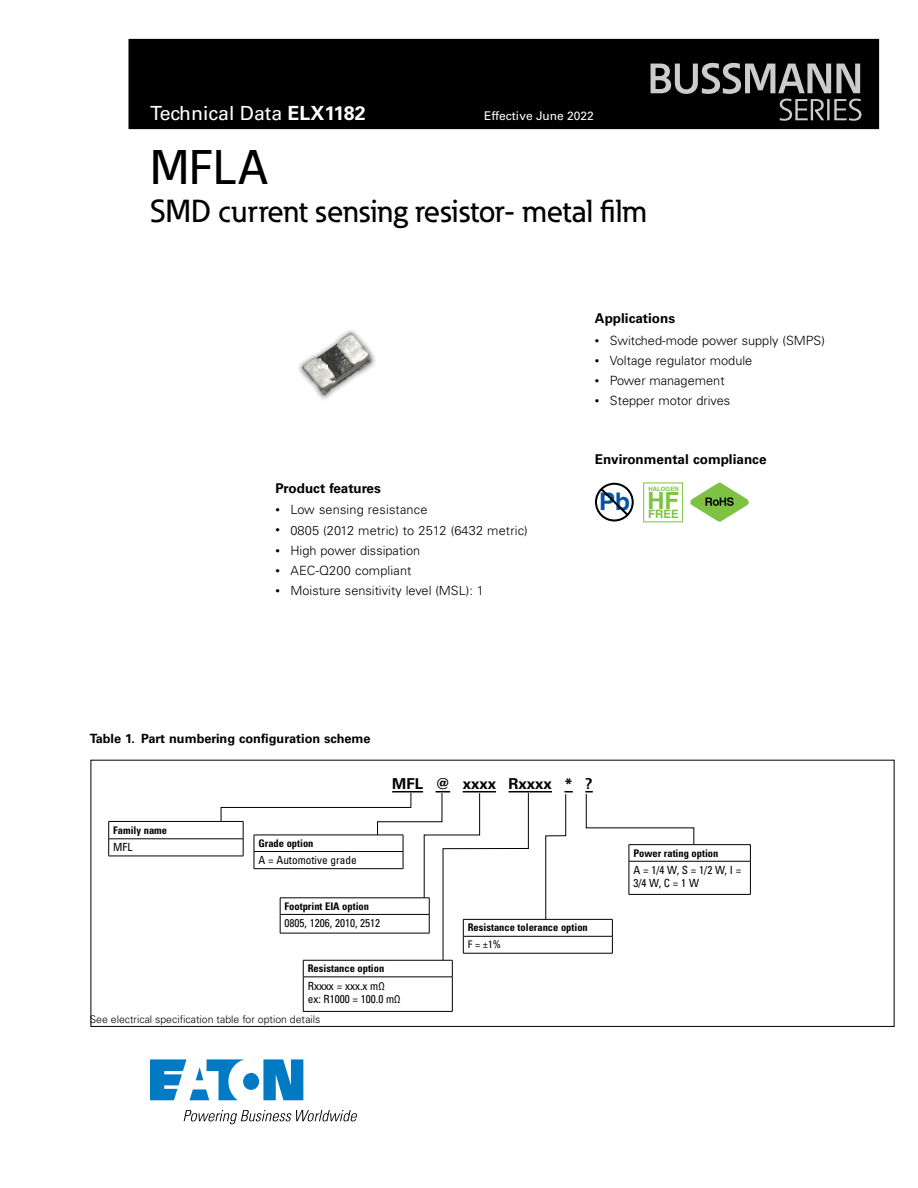
<style>
.page{position:relative;width:918px;height:1188px;background:#fff}
.page>*{position:absolute;margin:0;border:0;box-sizing:border-box;transform-origin:0 0}
._00_Product{font:500 48px "Eaton";color:#000}
._00_Product-2{font:500 31.5px "Eaton";color:#000}
.t1{font:700 24.3px "Helvetica";color:#0054a6}
.t2{font:700 23.7px "Helvetica";color:#7dc242}
.t3{font:19.5px "Univers LT Std";color:#fff}
.t4{font:700 15px "Univers LT Std";color:#000}
._01_Head2{font:700 13.5px "Univers LT Std";color:#000}
.t5{font:300 12.75px "Univers";color:#000}
.t6{font:300 12.75px "Univers LT Std";letter-spacing:.01em;color:#000}
.t7{font:700 12.75px "Univers LT Std";color:#000}
.t8{font:12px "Univers LT Std";color:#fff}
.t9{font:700 11.55px "Helvetica";color:#7dc242}
.t10{font:condensed 11.25px/13.5px "Univers LT Std";color:#000}
.t11{font:700 condensed 10.5px/17px "Univers LT Std";color:#000}
.t12{font:300 10.5px "Univers LT Std";color:#000}
.t13{font:700 6px "Helvetica";color:#7dc242}
.s1{font-weight:700}
.s2{font-size:9px}
.s3{font-family:"Univers";font-size:9px}
.s4{font-weight:400}
</style>
<div class="page">
<div style="left:129px;top:39px;width:750px;height:90px;background:#000"></div>
<svg style="left:651px;top:63px;width:210px;height:58px"></svg>
<svg style="left:150px;top:1059px;width:153px;height:41px"></svg>
<svg style="left:184px;top:1110px;width:173px;height:14px"></svg>
<svg style="left:595px;top:483px;width:39px;height:38px"></svg>
<svg style="left:690px;top:483px;width:59px;height:39px"></svg>
<img style="left:298px;top:330px;width:78px;height:70px">
<hr style="left:509px;top:791px;width:43px;height:2px;background:#000">
<hr style="left:109px;top:821px;width:134px;height:1px;background:#000">
<svg style="left:108px;top:822px;width:1px;height:34px"></svg>
<hr style="left:109px;top:856px;width:134px;height:1px;background:#000">
<hr style="left:109px;top:839px;width:134px;height:1px;background:#000">
<hr style="left:303px;top:977px;width:150px;height:1px;background:#000">
<hr style="left:303px;top:977px;width:1px;height:34px;background:#000">
<hr style="left:452px;top:977px;width:1px;height:34px;background:#000">
<hr style="left:303px;top:1011px;width:150px;height:1px;background:#000">
<hr style="left:629px;top:844px;width:122px;height:1px;background:#000">
<svg style="left:750px;top:845px;width:1px;height:16px"></svg>
<hr style="left:629px;top:861px;width:122px;height:1px;background:#000">
<hr style="left:629px;top:861px;width:1px;height:33px;background:#000">
<hr style="left:750px;top:861px;width:1px;height:33px;background:#000">
<hr style="left:629px;top:894px;width:122px;height:1px;background:#000">
<hr style="left:463px;top:919px;width:150px;height:1px;background:#000">
<hr style="left:463px;top:936px;width:150px;height:1px;background:#000">
<svg style="left:612px;top:920px;width:1px;height:33px"></svg>
<hr style="left:463px;top:953px;width:150px;height:1px;background:#000">
<svg style="left:220px;top:791px;width:309px;height:186px"></svg>
<svg style="left:545px;top:791px;width:28px;height:129px"></svg>
<svg style="left:585px;top:791px;width:110px;height:70px"></svg>
<h3 class="t3" style="left:150px;top:102px;width:217px">Technical Data <span class="s1">ELX1182</span></h3>
<p class="t8" style="left:484px;top:109px;width:111px">Effective June 2022</p>
<p class="_00_Product" style="left:150px;top:138px;width:118px">MFLA</p>
<p class="_00_Product-2" style="left:150px;top:191px;width:498px">SMD current sensing resistor- metal film</p>
<p class="_01_Head2" style="left:595px;top:310px;width:82px">Applications</p>
<p class="t5" style="left:595px;top:333px;width:231px"><span class="s2">•</span> Switched-mode power supply (SMPS)</p>
<p class="t5" style="left:595px;top:353px;width:159px"><span class="s2">•</span> Voltage regulator module</p>
<p class="t5" style="left:595px;top:373px;width:131px"><span class="s2">•</span> Power management</p>
<p class="t5" style="left:595px;top:393px;width:137px"><span class="s2">•</span> Stepper motor drives</p>
<p class="_01_Head2" style="left:275px;top:480px;width:107px">Product features</p>
<p class="t6" style="left:275px;top:502px;width:154px"><span class="s3">•</span> Low sensing resistance</p>
<p class="t6" style="left:275px;top:522px;width:254px"><span class="s3">•</span> 0805 (2012 metric) to 2512 (6432 metric)</p>
<p class="t5" style="left:275px;top:543px;width:146px"><span class="s2">•</span> High power dissipation</p>
<p class="t6" style="left:275px;top:563px;width:138px"><span class="s3">•</span> AEC-Q200 compliant</p>
<p class="t5" style="left:275px;top:583px;width:210px"><span class="s2">•</span> Moisture sensitivity level (MSL): 1</p>
<p class="t7" style="left:90px;top:731px;width:282px">Table 1. Part numbering configuration scheme</p>
<p class="_01_Head2" style="left:595px;top:451px;width:173px">Environmental compliance</p>
<p class="t1" style="left:599px;top:487px;width:33px">Pb</p>
<p class="t13" style="left:649px;top:485px;width:32px">HALOGEN</p>
<p class="t2" style="left:647px;top:486px;width:33px">HF</p>
<p class="t9" style="left:648px;top:507px;width:32px">FREE</p>
<p class="t4" style="left:392px;top:775px;width:202px">MFL @ xxxx Rxxxx * ?</p>
<p class="t11" style="left:113px;top:821px;width:55px">Family name</p>
<p class="t10" style="left:113px;top:841px;width:21px">MFL</p>
<p class="t11" style="left:258px;top:835px;width:57px">Grade option</p>
<p class="t10" style="left:258px;top:853px;width:100px">A = Automotive grade</p>
<p class="t11" style="left:285px;top:898px;width:86px">Footprint EIA option</p>
<p class="t10" style="left:285px;top:916px;width:97px">0805, 1206, 2010, 2512</p>
<p class="t11" style="left:308px;top:960px;width:78px">Resistance option</p>
<p class="t10" style="left:308px;top:979px;width:94px">Rxxxx = xxx.x mΩ ex: R1000 = 100.0 mΩ</p>
<p class="t12" style="left:90px;top:1013px;width:232px">See electrical specification table for option details</p>
<p class="t11" style="left:468px;top:919px;width:122px">Resistance tolerance option<br><span class="s4">F = ±1%</span></p>
<p class="t11" style="left:633px;top:845px;width:87px">Power rating option</p>
<p class="t10" style="left:633px;top:863px;width:109px">A = 1/4 W, S = 1/2 W, I =<br>3/4 W, C = 1 W</p>
</div>
